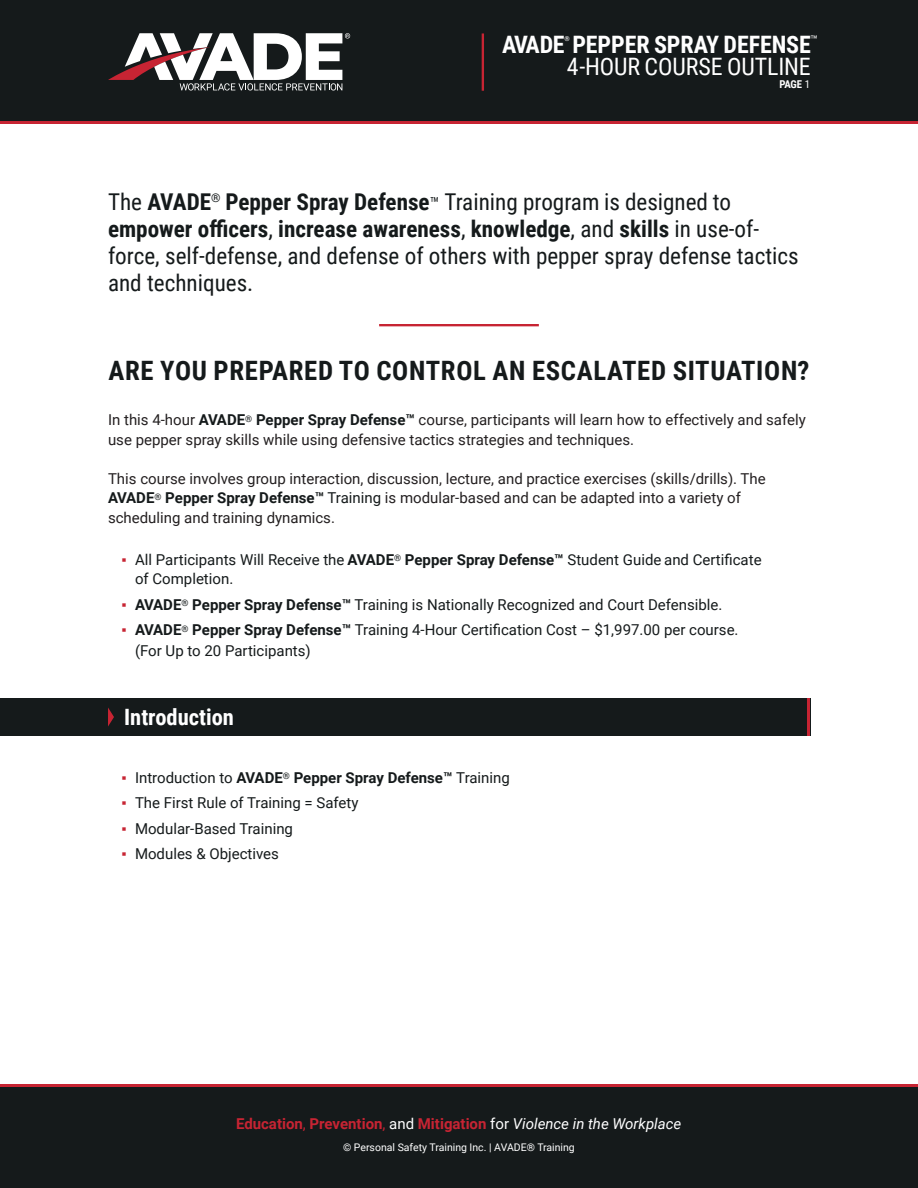
<style>
.page{position:relative;width:918px;height:1188px;background:#fff}
.page>*{position:absolute;margin:0;border:0;box-sizing:border-box;transform-origin:0 0}
.t1{font:700 26.7px "Roboto Condensed";letter-spacing:.025em;color:#151a1b}
.t2{font:700 24px "Roboto Condensed";letter-spacing:-.005em;color:#fff}
.t3{font:24px "Roboto Condensed";letter-spacing:-.005em;color:#fff}
.t4{font:23.1px/27px "Roboto Condensed";color:#151a1b}
.t5{font:700 22.5px "Roboto Condensed";color:#fff}
.t6{font:15px/19.5px "Roboto";color:#231f20}
.t7{font:15px/19.5px "Roboto";color:#151a1b}
.t8{font:700 15px "Roboto";color:#c72433}
.t9{font:700 15px "Roboto";color:#151a1b}
.t10{font:12px "Roboto";color:#fff}
.t11{font:700 10.8px "Roboto Condensed";color:#fff}
.t12{font:10.5px "Roboto";color:#fff}
.t13{font:700 6.75px "Roboto Condensed";color:#fff}
.s1{font-weight:400}
.s2{font-weight:700}
.s3{font-size:18px}
.s4{font-weight:700;color:#151a1b}
.s5{color:#151a1b}
.s6{font-family:"Arial";color:#c72433}
.s7{font-family:"Arial";font-weight:400;color:#c72433}
.s8{font-weight:400;color:#fff}
.s9{font-weight:400;font-style:italic;color:#fff}
</style>
<div class="page">
<div style="left:0;top:10px;width:918px;height:114px;background:#c72433"></div>
<div style="left:0;top:0;width:918px;height:121px;background:#151a1b"></div>
<svg style="left:108px;top:33px;width:242px;height:58px"></svg>
<hr style="left:482px;top:33px;width:2px;height:58px;background:#c72433">
<div style="left:0;top:1084px;width:918px;height:62px;background:#c72433"></div>
<div style="left:0;top:1087px;width:918px;height:101px;background:#151a1b"></div>
<div style="left:0;top:699px;width:810px;height:37px;background:#151a1b"></div>
<hr style="left:808px;top:699px;width:2px;height:37px;background:#c72433">
<svg style="left:108px;top:707px;width:6px;height:20px"></svg>
<hr style="left:379px;top:324px;width:160px;height:2px;background:#c72433">
<h2 class="t2" style="left:502px;top:27px;width:310px">AVADE PEPPER SPRAY DEFENSE</h2>
<p class="t10" style="left:811px;top:31px;width:9px">™</p>
<p class="t13" style="left:565px;top:34px;width:7px">®</p>
<h2 class="t3" style="left:567px;top:50px;width:246px">4-HOUR COURSE OUTLINE</h2>
<p class="t11" style="left:779px;top:77px;width:32px">PAGE <span class="s1">1</span></p>
<p class="t4" style="left:108px;top:187px;width:692px">The <span class="s2">AVADE</span><sup>®</sup> <span class="s2">Pepper Spray Defense</span><span class="s3">™</span> Training program is designed to <span class="s2">empower officers</span>, <span class="s2">increase awareness</span>, <span class="s2">knowledge</span>, and <span class="s2">skills</span> in use-of&shy;force, self-defense, and defense of others with pepper spray defense tactics and techniques.</p>
<p class="t1" style="left:108px;top:351px;width:703px">ARE YOU PREPARED TO CONTROL AN ESCALATED SITUATION?</p>
<p class="t6" style="left:108px;top:410px;width:699px">In this 4-hour <span class="s4">AVADE</span><sup>®</sup> <span class="s4">Pepper Spray Defense™</span> course, participants will learn how to effectively and safely use pepper spray skills while using defensive tactics strategies and techniques.</p>
<p class="t6" style="left:108px;top:468px;width:659px">This course involves group interaction, discussion, lecture, and practice exercises (skills/drills). The</p>
<p class="t6" style="left:108px;top:488px;width:635px"><span class="s4">AVADE</span><sup>®</sup> <span class="s4">Pepper Spray Defense™</span> <span class="s5">Training</span> is modular-based and can be adapted into a variety of scheduling and training dynamics.</p>
<p class="t7" style="left:135px;top:549px;width:628px;text-indent:-14px"><span class="s6">▪</span> All Participants Will Receive the <span class="s2">AVADE</span><sup>®</sup> <span class="s2">Pepper Spray Defense™</span> Student Guide and Certificate of Completion.</p>
<p class="t7" style="left:122px;top:594px;width:602px"><span class="s6">▪</span> <span class="s2">AVADE</span><sup>®</sup> <span class="s2">Pepper Spray Defense™</span> Training is Nationally Recognized and Court Defensible.</p>
<p class="t7" style="left:135px;top:619px;width:605px;line-height:21px;text-indent:-14px"><span class="s6">▪</span> <span class="s2">AVADE</span><sup>®</sup> <span class="s2">Pepper Spray Defense™</span> Training 4-Hour Certification Cost – $1,997.00 per course. (For Up to 20 Participants)</p>
<p class="t5" style="left:124px;top:701px;width:111px">Introduction</p>
<p class="t9" style="left:122px;top:767px;width:390px"><span class="s7">▪</span> <span class="s1">Introduction to</span> AVADE<sup>®</sup> Pepper Spray Defense™ <span class="s1">Training</span></p>
<p class="t7" style="left:122px;top:792px;width:239px"><span class="s6">▪</span> The First Rule of Training = Safety</p>
<p class="t7" style="left:122px;top:818px;width:173px"><span class="s6">▪</span> Modular-Based Training</p>
<p class="t7" style="left:122px;top:843px;width:159px"><span class="s6">▪</span> Modules &amp; Objectives</p>
<p class="t8" style="left:236px;top:1113px;width:447px">Education<span class="s1">,</span> Prevention<span class="s1">,</span> <span class="s8">and</span> Mitigation <span class="s8">for</span> <span class="s9">Violence in the Workplace</span></p>
<p class="t12" style="left:343px;top:1139px;width:233px">© Personal Safety Training Inc. | AVADE® Training</p>
</div>
